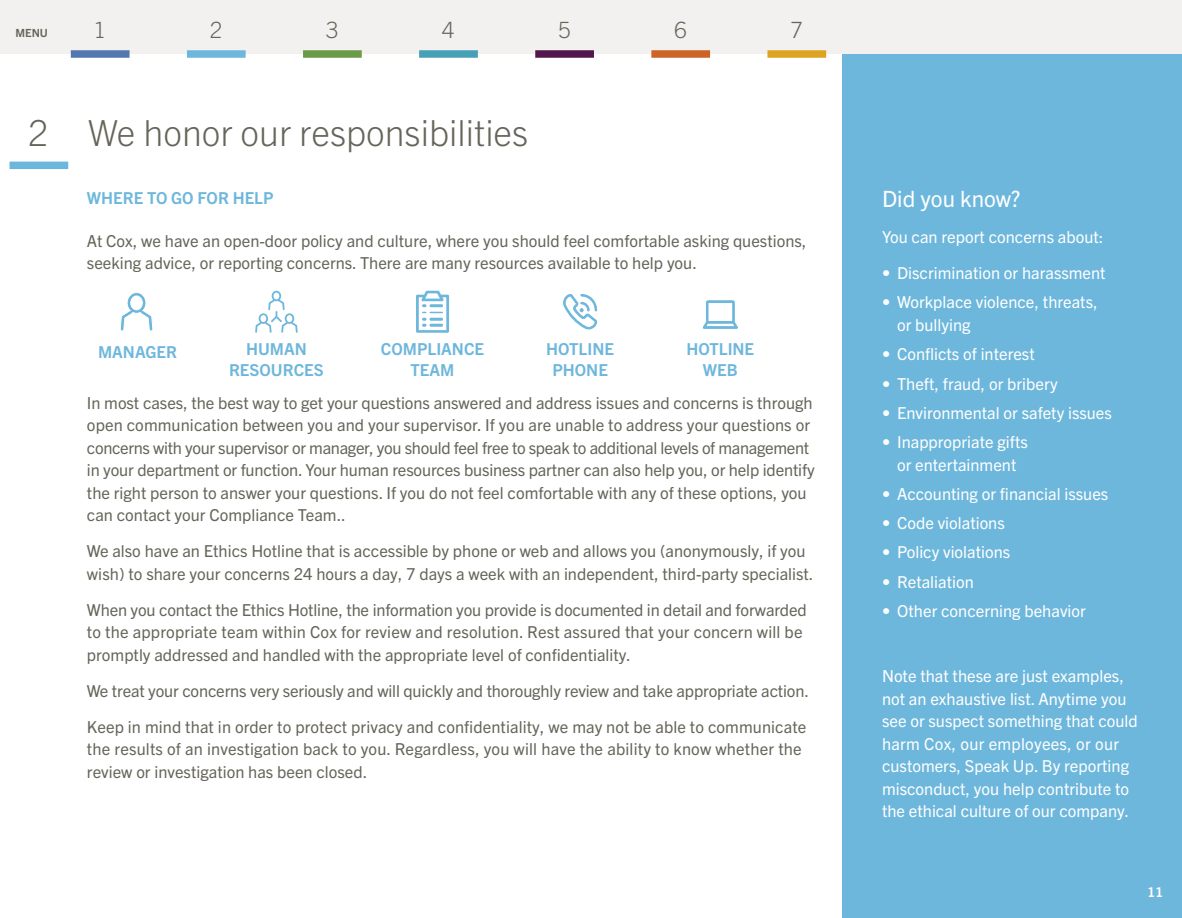
<style>
.page{position:relative;width:1182px;height:918px;background:#fff}
.page>*{position:absolute;margin:0;border:0;box-sizing:border-box;transform-origin:0 0}
.t1{font:300 36px "Trade Gothic Next LT Pro";color:#66655a}
.t2{font:300 22.5px "Trade Gothic Next LT Pro";color:#66655a}
.t3{font:22.5px "Trade Gothic Next LT Pro";color:#fff}
.t4{font:300 22.5px "Trade Gothic Next LT Pro";color:#65655a}
.t5{font:16.5px/22.5px "Trade Gothic Next LT Pro";color:#66655a}
.t6{font:16.5px/22.5px "Trade Gothic Next LT Pro";color:#fff}
.t7{font:700 16.5px/21px "Trade Gothic Next LT Pro";color:#6eb7dc;text-align:center}
.t8{font:700 13.5px "Trade Gothic Next LT Pro";color:#fff}
.t9{font:700 11.25px "Trade Gothic Next LT Pro";color:#66655a}
</style>
<div class="page">
<div style="left:842px;top:0;width:339px;height:918px;background:#6eb7dc"></div>
<div style="left:10px;top:162px;width:58px;height:7px;background:#6eb7dc"></div>
<svg style="left:416px;top:291px;width:33px;height:42px"></svg>
<svg style="left:563px;top:294px;width:34px;height:36px"></svg>
<svg style="left:702px;top:300px;width:36px;height:29px"></svg>
<svg style="left:255px;top:291px;width:42px;height:42px"></svg>
<svg style="left:120px;top:293px;width:33px;height:38px"></svg>
<div style="left:0;top:0;width:1181px;height:54px;background:#f3f1f0"></div>
<div style="left:71px;top:50px;width:58px;height:8px;background:#5377af"></div>
<div style="left:303px;top:50px;width:59px;height:8px;background:#6b9b48"></div>
<div style="left:419px;top:50px;width:59px;height:8px;background:#46a0b6"></div>
<div style="left:535px;top:50px;width:59px;height:8px;background:#51184b"></div>
<div style="left:651px;top:50px;width:59px;height:8px;background:#cc6428"></div>
<div style="left:767px;top:50px;width:59px;height:8px;background:#dda424"></div>
<div style="left:187px;top:50px;width:58px;height:8px;background:#6eb7dc"></div>
<p class="t9" style="left:16px;top:25px;width:34px">MENU</p>
<h2 class="t2" style="left:94px;top:15px;width:14px">1<sup>1</sup></h2>
<h2 class="t2" style="left:210px;top:15px;width:14px">2<sup>2</sup></h2>
<h2 class="t2" style="left:326px;top:15px;width:14px">3<sup>3</sup></h2>
<h2 class="t2" style="left:442px;top:15px;width:14px">4<sup>4</sup></h2>
<h2 class="t2" style="left:558px;top:15px;width:14px">5<sup>5</sup></h2>
<h2 class="t2" style="left:674px;top:15px;width:14px">6<sup>6</sup></h2>
<h2 class="t4" style="left:790px;top:15px;width:14px">7<sup>8</sup></h2>
<h1 class="t1" style="left:28px;top:108px;width:501px">2 We honor our responsibilities</h1>
<p class="t7" style="left:87px;top:186px;width:188px">WHERE TO GO FOR HELP</p>
<p class="t5" style="left:87px;top:228px;width:721px">At Cox, we have an open-door policy and culture, where you should feel comfortable asking questions, seeking advice, or reporting concerns. There are many resources available to help you.</p>
<p class="t7" style="left:98px;top:340px;width:80px">MANAGER</p>
<p class="t7" style="left:229px;top:337px;width:96px">HUMAN<br>RESOURCES</p>
<p class="t7" style="left:381px;top:337px;width:105px">COMPLIANCE<br>TEAM</p>
<p class="t7" style="left:546px;top:337px;width:69px">HOTLINE<br>PHONE</p>
<p class="t7" style="left:686px;top:338px;width:69px">HOTLINE<br>WEB</p>
<p class="t5" style="left:87px;top:390px;width:729px">In most cases, the best way to get your questions answered and address issues and concerns is through open communication between you and your supervisor. If you are unable to address your questions or concerns with your supervisor or manager, you should feel free to speak to additional levels of management in your department or function. Your human resources business partner can also help you, or help identify the right person to answer your questions. If you do not feel comfortable with any of these options, you can contact your Compliance Team..</p>
<p class="t5" style="left:87px;top:539px;width:728px">We also have an Ethics Hotline that is accessible by phone or web and allows you (anonymously, if you wish) to share your concerns 24 hours a day, 7 days a week with an independent, third-party specialist.</p>
<p class="t5" style="left:87px;top:597px;width:721px">When you contact the Ethics Hotline, the information you provide is documented in detail and forwarded to the appropriate team within Cox for review and resolution. Rest assured that your concern will be promptly addressed and handled with the appropriate level of confidentiality.</p>
<p class="t5" style="left:87px;top:672px;width:723px;line-height:36px">We treat your concerns very seriously and will quickly and thoroughly review and take appropriate action.<br>Keep in mind that in order to protect privacy and confidentiality, we may not be able to communicate</p>
<p class="t5" style="left:87px;top:737px;width:716px">the results of an investigation back to you. Regardless, you will have the ability to know whether the review or investigation has been closed.</p>
<h2 class="t3" style="left:881px;top:183px;width:140px">Did you know?</h2>
<p class="t6" style="left:881px;top:225px;width:223px">You can report concerns about:</p>
<p class="t6" style="left:881px;top:261px;width:225px">• Discrimination or harassment</p>
<p class="t6" style="left:896px;top:290px;width:202px;text-indent:-15px">• Workplace violence, threats, or bullying</p>
<p class="t6" style="left:881px;top:342px;width:154px">• Conflicts of interest</p>
<p class="t6" style="left:881px;top:371px;width:177px">• Theft, fraud, or bribery</p>
<p class="t6" style="left:881px;top:400px;width:231px">• Environmental or safety issues</p>
<p class="t6" style="left:881px;top:430px;width:147px;text-align:center">• Inappropriate gifts or entertainment</p>
<p class="t6" style="left:881px;top:481px;width:228px">• Accounting or financial issues</p>
<p class="t6" style="left:881px;top:511px;width:124px">• Code violations</p>
<p class="t6" style="left:881px;top:540px;width:130px">• Policy violations</p>
<p class="t6" style="left:881px;top:569px;width:93px">• Retaliation</p>
<p class="t6" style="left:881px;top:598px;width:205px">• Other concerning behavior</p>
<p class="t6" style="left:881px;top:664px;width:257px">Note that these are just examples, not an exhaustive list. Anytime you see or suspect something that could harm Cox, our employees, or our customers, Speak Up. By reporting misconduct, you help contribute to the ethical culture of our company.</p>
<p class="t8" style="left:1147px;top:883px;width:17px">11</p>
</div>
